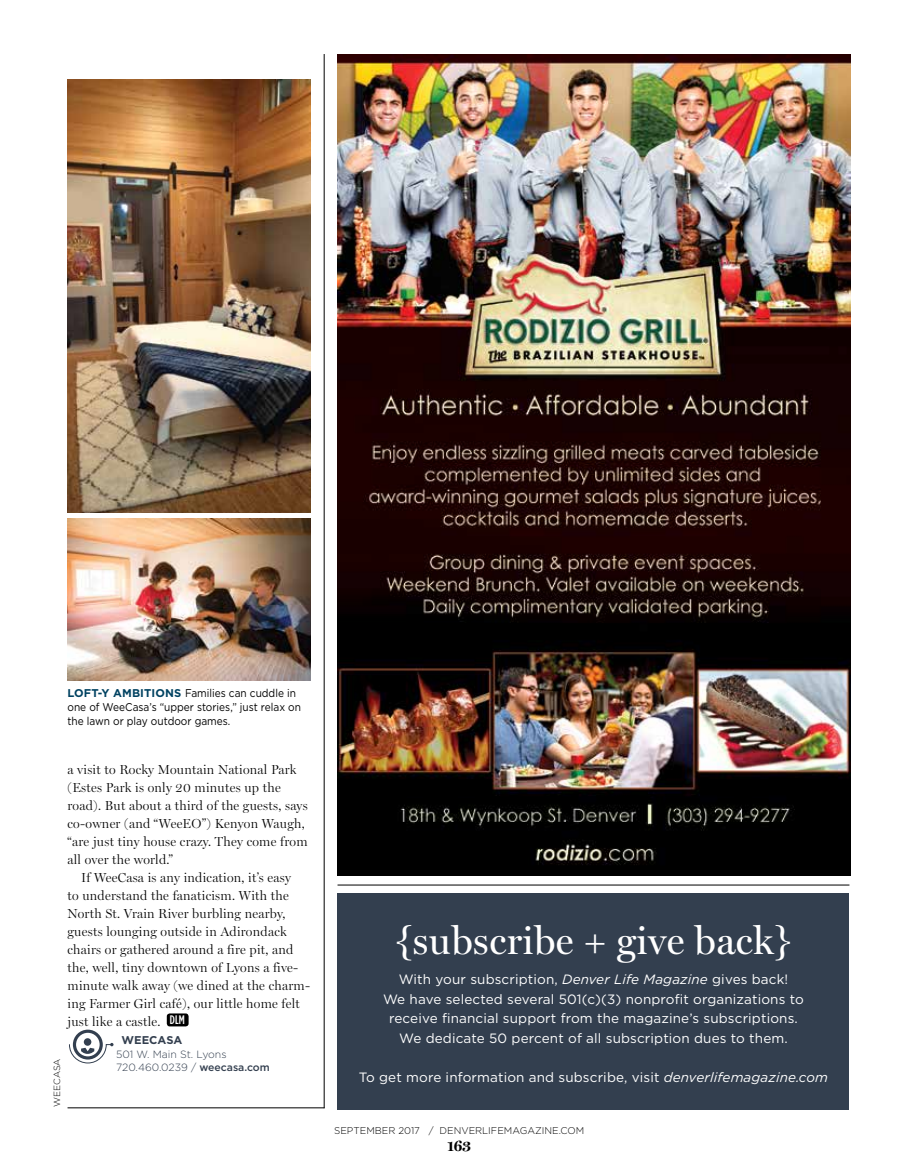
<style>
.page{position:relative;width:905px;height:1175px;background:#fff}
.page>*{position:absolute;margin:0;border:0;box-sizing:border-box;transform-origin:0 0}
.t1{font:39px "Miller Display";letter-spacing:.01em;color:#fff}
.t2{font:700 15px "Miller Display";color:#000}
.t3{font:13.5px/19.5px "Gotham";letter-spacing:.01em;color:#fff;text-align:center}
.t4{font:300 13.2px/18px "Miller Display";letter-spacing:.02em;color:#000}
.t5{font:11.25px/14.2px "Gotham";color:#000;scale:.9 1}
.t6{font:700 11.25px "Gotham";color:#333f4f}
.t7{font:300 10.5px/13.5px "Gotham";color:#333f4f}
.t8{font:300 9.75px "Gotham";color:#000}
.t9{font:300 9px "Gotham";color:#000}
.s1{font-weight:700;color:#004261}
.s2{font-family:"Gotham Condensed";font-weight:500;font-size:12.3px;color:#fff}
.s3{font-weight:500}
.s4{font-style:italic}
</style>
<div class="page">
<img style="left:68px;top:80px;width:242px;height:432px">
<img style="left:68px;top:518px;width:243px;height:162px">
<hr style="left:68px;top:1107px;width:256px;height:1px;background:#000">
<div style="left:167px;top:1013px;width:22px;height:13px;background:#000;border-radius:3px"></div>
<hr style="left:324px;top:54px;width:1px;height:1054px;background:#000">
<div style="left:84px;top:1038px;width:7px;height:7px;background:#333f4f;border-radius:50%"></div>
<div style="left:73px;top:1029px;width:30px;height:30px;border:3px solid #333f4f;border-radius:50%"></div>
<svg style="left:69px;top:1042px;width:44px;height:21px"></svg>
<img style="left:337px;top:54px;width:513px;height:821px">
<div style="left:337px;top:893px;width:512px;height:216px;background:#333f4f"></div>
<hr style="left:337px;top:884px;width:512px;height:1px;background:#000">
<p class="t5" style="left:67px;top:685px;width:261px"><span class="s1">LOFT-Y AMBITIONS</span> Families can cuddle in one of WeeCasa’s “upper stories,” just relax on the lawn or play outdoor games.</p>
<p class="t4" style="left:68px;top:761px;width:242px">a visit to Rocky Mountain National Park (Estes Park is only 20 minutes up the road). But about a third of the guests, says co-owner (and “WeeEO”) Kenyon Waugh, “are just tiny house crazy. They come from all over the world.”</p>
<p class="t4" style="left:68px;top:869px;width:244px;text-indent:14px">If WeeCasa is any indication, it’s easy<br>to understand the fanaticism. With the North St. Vrain River burbling nearby, guests lounging outside in Adirondack chairs or gathered around a fire pit, and the, well, tiny downtown of Lyons a five&shy;minute walk away (we dined at the charm&shy;ing Farmer Girl café), our little home felt just like a castle. <span class="s2">DLM</span></p>
<p class="t6" style="left:122px;top:1033px;width:62px">WEECASA</p>
<p class="t7" style="left:116px;top:1047px;width:155px">501 W. Main St. Lyons<br>720.460.0239 / <span class="s3">weecasa.com</span></p>
<p class="t9" style="left:51px;top:1107px;width:50px;rotate:-90deg">WEECASA</p>
<h1 class="t1" style="left:395px;top:918px;width:397px">{subscribe + give back}</h1>
<p class="t3" style="left:383px;top:969px;width:422px">With your subscription, <span class="s4">Denver Life Magazine</span> gives back!<br>We have selected several 501(c)(3) nonprofit organizations to receive financial support from the magazine’s subscriptions.<br>We dedicate 50 percent of all subscription dues to them.</p>
<p class="t3" style="left:359px;top:1067px;width:470px">To get more information and subscribe, visit <span class="s4">denverlifemagazine.com</span></p>
<p class="t8" style="left:334px;top:1124px;width:251px">SEPTEMBER 2017 / DENVERLIFEMAGAZINE.COM</p>
<p class="t2" style="left:447px;top:1137px;width:25px">163</p>
</div>
